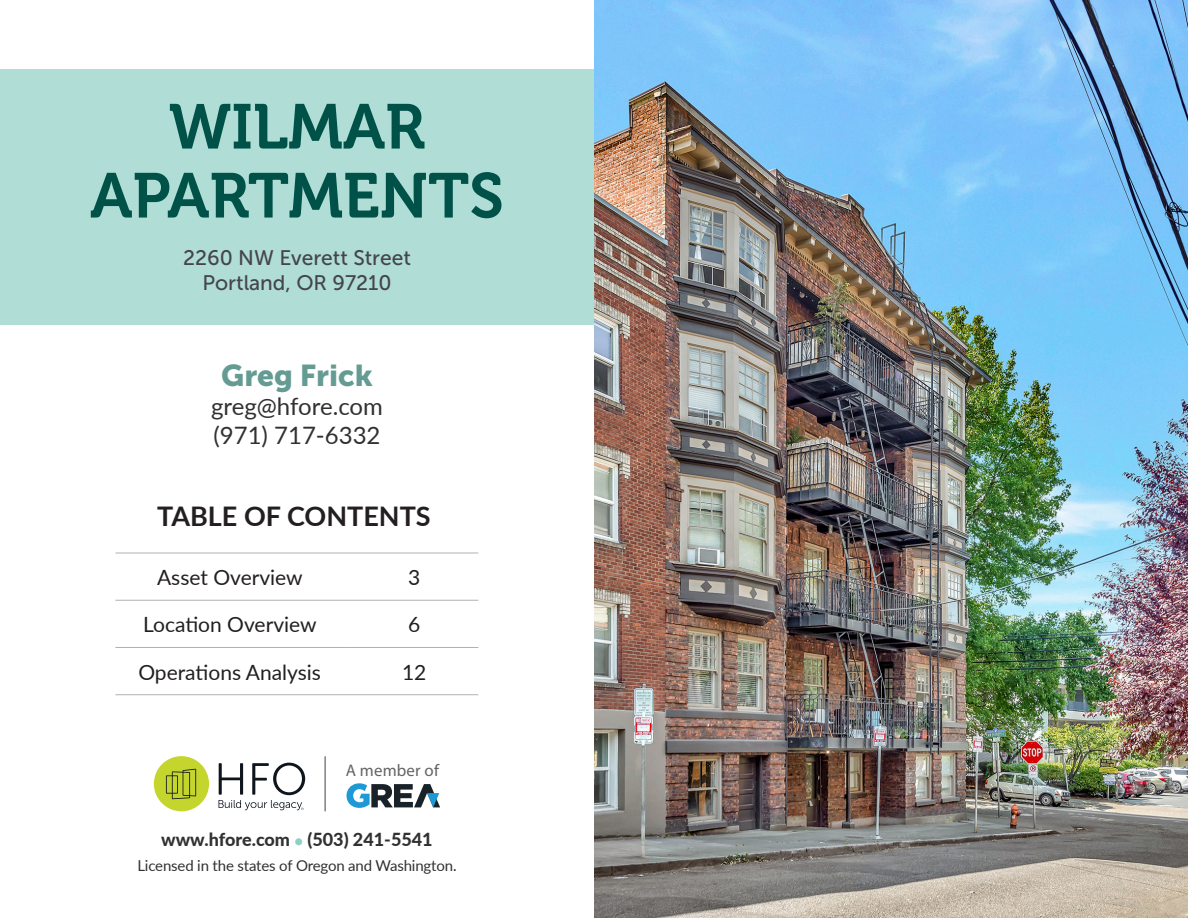
<style>
.page{position:relative;width:1188px;height:918px;background:#fff}
.page>*{position:absolute;margin:0;border:0;box-sizing:border-box;transform-origin:0 0}
.t1{font:63px/69px "Museo 700";color:#005249;text-align:center}
.t2{font:30px "Museo Sans 900";color:#649c93}
.t3{font:700 27px "Lato";color:#231f20}
.t4{font:24px/28.8px "Lato";color:#323132}
.t5{font:21px "Lato";color:#231f20}
.t6{font:21px/25.2px "Museo Sans 500";color:#45454c;text-align:center}
.t7{font:800 18px "Lato";color:#323132}
.t8{font:16.8px "Myriad Pro";letter-spacing:.01em;color:#626363}
.t9{font:15px "Lato";letter-spacing:-.01em;color:#323132}
.s1{font-size:15px;color:#90cfc6}
.s2{color:#231f20}
</style>
<div class="page">
<div style="left:0;top:69px;width:594px;height:256px;background:#b0ddd6"></div>
<hr style="left:115px;top:694px;width:235px;height:1px;background:#b0b1b1">
<hr style="left:350px;top:694px;width:128px;height:1px;background:#b0b1b1">
<hr style="left:115px;top:553px;width:235px;height:1px;background:#b0b1b1">
<hr style="left:350px;top:553px;width:128px;height:1px;background:#b0b1b1">
<hr style="left:115px;top:600px;width:235px;height:1px;background:#b0b1b1">
<hr style="left:350px;top:600px;width:128px;height:1px;background:#b0b1b1">
<hr style="left:115px;top:647px;width:235px;height:1px;background:#b0b1b1">
<hr style="left:350px;top:647px;width:128px;height:1px;background:#b0b1b1">
<hr style="left:325px;top:756px;width:1px;height:55px;background:#626363">
<svg style="left:347px;top:783px;width:93px;height:25px"></svg>
<div style="left:154px;top:756px;width:55px;height:55px;background:#c4d62e;border-radius:50%"></div>
<svg style="left:166px;top:769px;width:30px;height:30px"></svg>
<svg style="left:219px;top:763px;width:86px;height:47px"></svg>
<img style="left:594px;top:0;width:594px;height:918px">
<h1 class="t1" style="left:90px;top:93px;width:415px">WILMAR<br>APARTMENTS</h1>
<p class="t6" style="left:183px;top:245px;width:229px">2260 NW Everett Street<br>Portland, OR 97210</p>
<h2 class="t2" style="left:221px;top:359px;width:153px">Greg Frick</h2>
<p class="t4" style="left:211px;top:391px;width:173px">greg@hfore.com (971) 717-6332</p>
<p class="t3" style="left:157px;top:496px;width:275px">TABLE OF CONTENTS</p>
<p class="t5" style="left:157px;top:562px;width:147px">Asset Overview</p>
<p class="t5" style="left:408px;top:562px;width:14px">3</p>
<p class="t5" style="left:143px;top:610px;width:175px">Location Overview</p>
<p class="t5" style="left:408px;top:610px;width:14px">6</p>
<p class="t5" style="left:138px;top:657px;width:184px">Operations Analysis</p>
<p class="t5" style="left:402px;top:657px;width:26px">12</p>
<p class="t8" style="left:346px;top:760px;width:95px">A member of</p>
<p class="t7" style="left:161px;top:826px;width:273px">www.hfore.com <span class="s1">•</span> (503) 241-5541</p>
<p class="t9" style="left:137px;top:854px;width:321px">Licensed in the states of Oregon and Washington<span class="s2">.</span></p>
</div>
